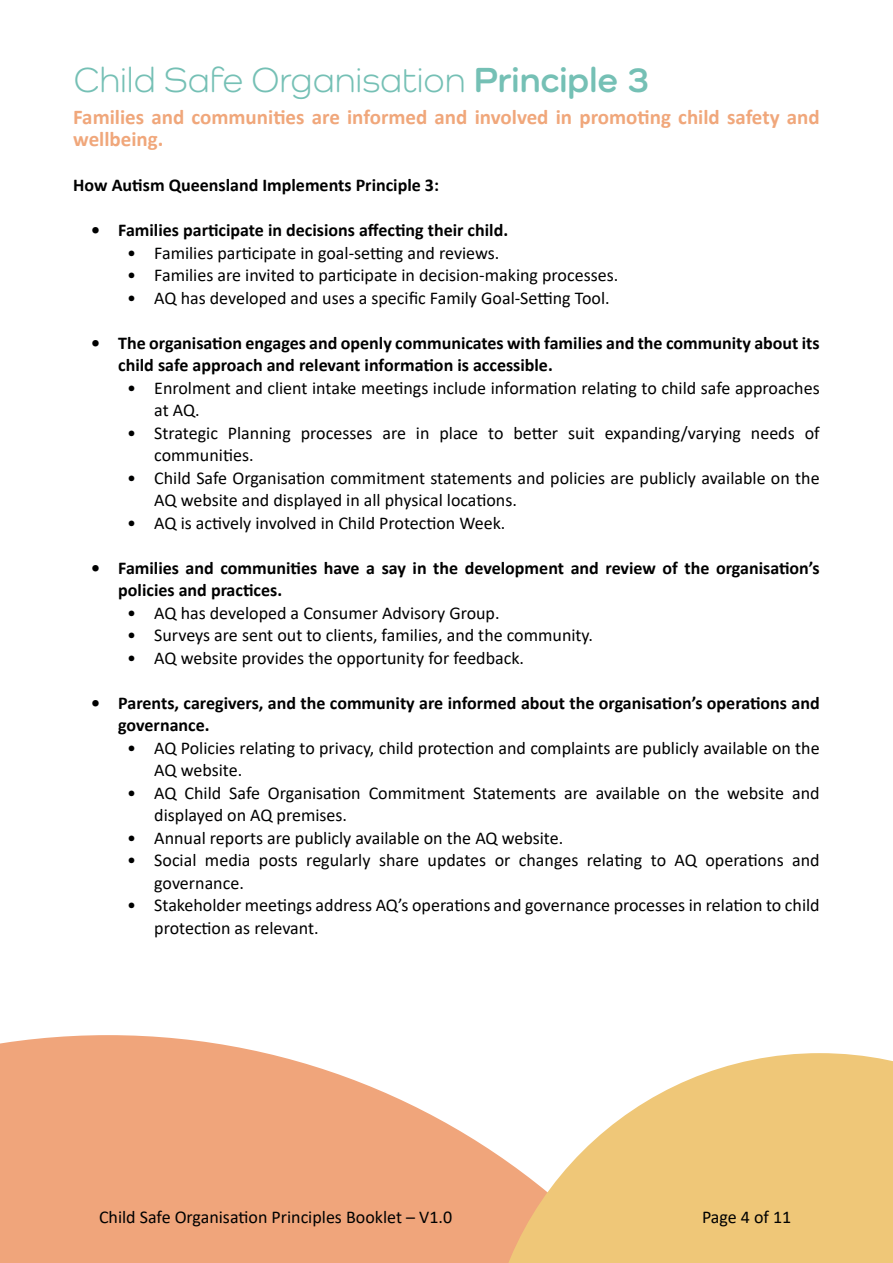
<style>
.page{position:relative;width:893px;height:1263px;background:#fff}
.page>*{position:absolute;margin:0;border:0;box-sizing:border-box;transform-origin:0 0}
.t1{font:36px "Como";color:#75c0b5}
.t2{font:700 21px/22.5px "Calibri";color:#f0a77b}
.t3{font:18px/22.5px "Calibri";color:#000101}
.t4{font:700 18px/22.5px "Calibri";color:#000101}
.s1{font-weight:700}
</style>
<div class="page">
<svg style="left:0;top:1035px;width:484px;height:228px;background:#f1b08b"></svg>
<svg style="left:484px;top:1053px;width:409px;height:210px;fill:#efc778"></svg>
<h1 class="t1" style="left:74px;top:58px;width:577px">Child Safe Organisation <span class="s1">Principle 3</span></h1>
<p class="t2" style="left:73px;top:105px;width:748px">Families and communities are informed and involved in promoting child safety and wellbeing.</p>
<p class="t4" style="left:73px;top:174px;width:367px">How Autism Queensland Implements Principle 3:</p>
<p class="t4" style="left:91px;top:219px;width:418px">• Families participate in decisions affecting their child.</p>
<p class="t3" style="left:127px;top:241px;width:374px">• Families participate in goal-setting and reviews.</p>
<p class="t3" style="left:127px;top:264px;width:492px">• Families are invited to participate in decision-making processes.</p>
<p class="t3" style="left:127px;top:286px;width:484px">• AQ has developed and uses a specific Family Goal-Setting Tool.</p>
<p class="t4" style="left:118px;top:331px;width:703px;text-indent:-27px">• The organisation engages and openly communicates with families and the community about its child safe approach and relevant information is accessible.</p>
<p class="t3" style="left:154px;top:376px;width:667px;text-indent:-27px">• Enrolment and client intake meetings include information relating to child safe approaches at AQ.</p>
<p class="t3" style="left:154px;top:421px;width:667px;text-indent:-27px">• Strategic Planning processes are in place to better suit expanding/varying needs of communities.</p>
<p class="t3" style="left:154px;top:466px;width:667px;text-indent:-27px">• Child Safe Organisation commitment statements and policies are publicly available on the<br>AQ website and displayed in all physical locations.</p>
<p class="t3" style="left:127px;top:511px;width:380px">• AQ is actively involved in Child Protection Week.</p>
<p class="t4" style="left:118px;top:556px;width:703px;text-indent:-27px">• Families and communities have a say in the development and review of the organisation’s policies and practices.</p>
<p class="t3" style="left:127px;top:601px;width:374px">• AQ has developed a Consumer Advisory Group.</p>
<p class="t3" style="left:127px;top:624px;width:467px">• Surveys are sent out to clients, families, and the community.</p>
<p class="t3" style="left:127px;top:646px;width:398px">• AQ website provides the opportunity for feedback.</p>
<p class="t4" style="left:118px;top:691px;width:703px;text-indent:-27px">• Parents, caregivers, and the community are informed about the organisation’s operations and governance.</p>
<p class="t3" style="left:154px;top:736px;width:667px;text-indent:-27px">• AQ Policies relating to privacy, child protection and complaints are publicly available on the<br>AQ website.</p>
<p class="t3" style="left:154px;top:781px;width:667px;text-indent:-27px">• AQ Child Safe Organisation Commitment Statements are available on the website and displayed on AQ premises.</p>
<p class="t3" style="left:127px;top:826px;width:438px">• Annual reports are publicly available on the AQ website.</p>
<p class="t3" style="left:154px;top:849px;width:667px;text-indent:-27px">• Social media posts regularly share updates or changes relating to AQ operations and governance.</p>
<p class="t3" style="left:154px;top:894px;width:667px;text-indent:-27px">• Stakeholder meetings address AQ’s operations and governance processes in relation to child protection as relevant.</p>
<p class="t3" style="left:99px;top:1205px;width:355px">Child Safe Organisation Principles Booklet – V1.0</p>
<p class="t3" style="left:702px;top:1205px;width:91px">Page 4 of 11</p>
</div>
